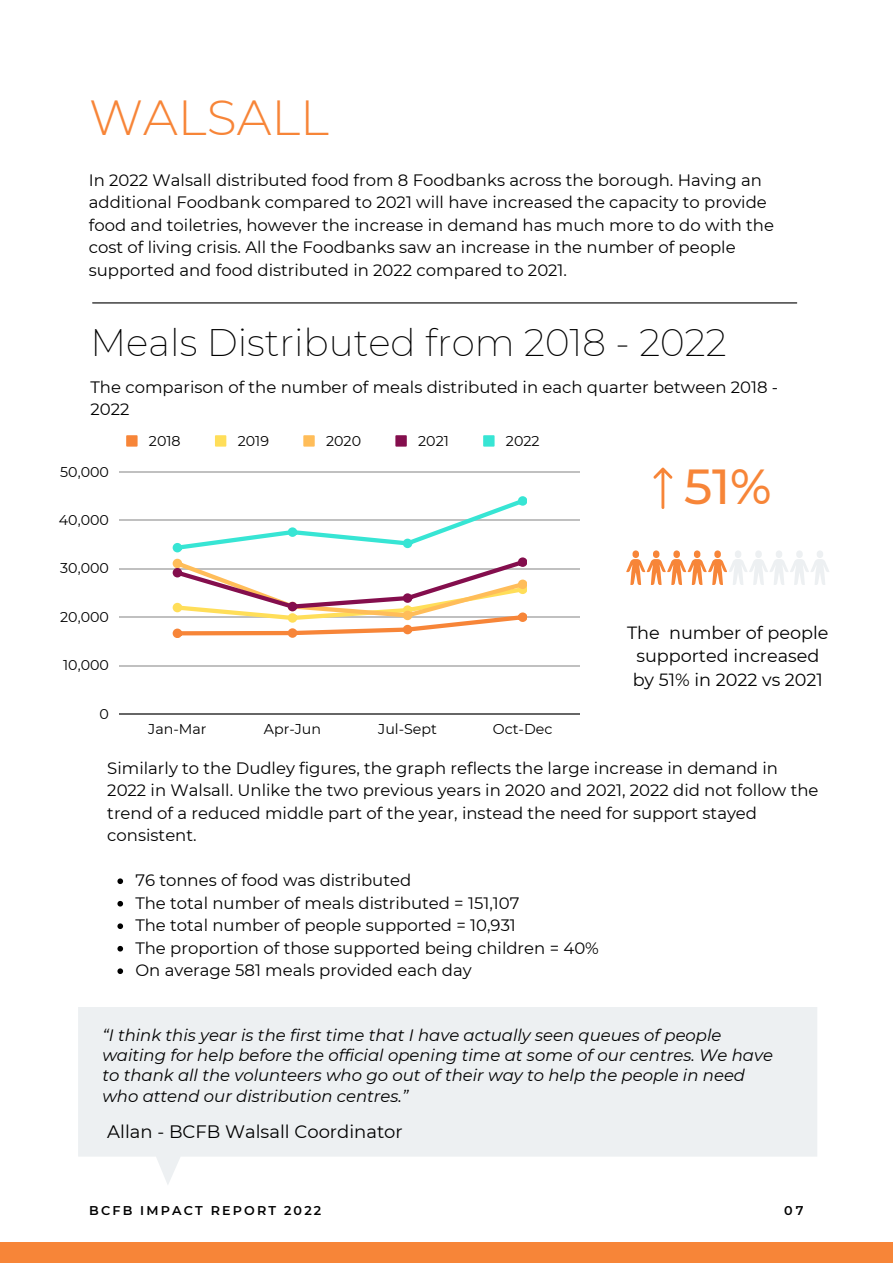
<style>
.page{position:relative;width:893px;height:1264px;background:#fff}
.page>*{position:absolute;margin:0;border:0;box-sizing:border-box;transform-origin:0 0}
.t1{font:300 49.2px "Montserrat";color:#f78538}
.t2{font:500 49.05px "Montserrat";color:#f78538}
.t3{font:200 37.5px "Montserrat";color:#000}
.t4{font:18px "Montserrat";color:#000}
.t5{font:17.7px/23.5px "Montserrat";color:#000;text-align:center}
.t6{font:16.5px/22.5px "Montserrat";color:#000}
.t7{font:italic 16.5px/20.2px "Montserrat";color:#000}
.t8{font:14.25px "Montserrat";color:#000}
.t9{font:600 12.75px "Montserrat";letter-spacing:.17em;color:#000}
</style>
<div class="page">
<div style="left:126px;top:435px;width:12px;height:11px;background:#f78538"></div>
<div style="left:215px;top:435px;width:11px;height:11px;background:#ffde59"></div>
<div style="left:303px;top:435px;width:12px;height:11px;background:#ffbd59"></div>
<div style="left:395px;top:435px;width:12px;height:11px;background:#840e4d"></div>
<div style="left:483px;top:435px;width:11px;height:11px;background:#37e5d4"></div>
<hr style="left:120px;top:471px;width:460px;height:1px;background:#000">
<hr style="left:120px;top:520px;width:460px;height:1px;background:#000">
<hr style="left:120px;top:568px;width:460px;height:1px;background:#000">
<hr style="left:120px;top:616px;width:460px;height:1px;background:#000">
<hr style="left:120px;top:665px;width:460px;height:1px;background:#000">
<hr style="left:120px;top:713px;width:460px;height:1px;background:#000">
<svg style="left:173px;top:496px;width:354px;height:141px"></svg>
<div style="left:0;top:1242px;width:892px;height:20px;background:#f78538"></div>
<hr style="left:93px;top:302px;width:703px;height:1px;background:#000">
<svg style="left:626px;top:550px;width:203px;height:35px"></svg>
<svg style="left:117px;top:878px;width:6px;height:6px"></svg>
<svg style="left:117px;top:900px;width:6px;height:6px"></svg>
<svg style="left:117px;top:923px;width:6px;height:6px"></svg>
<svg style="left:117px;top:945px;width:6px;height:6px"></svg>
<svg style="left:117px;top:968px;width:6px;height:6px"></svg>
<svg style="left:78px;top:1007px;width:739px;height:178px;fill:#edf0f2"></svg>
<svg style="left:653px;top:467px;width:19px;height:42px"></svg>
<h1 class="t1" style="left:89px;top:88px;width:241px">WALSALL</h1>
<p class="t6" style="left:89px;top:169px;width:686px">In 2022 Walsall distributed food from 8 Foodbanks across the borough. Having an additional Foodbank compared to 2021 will have increased the capacity to provide food and toiletries, however the increase in demand has much more to do with the cost of living crisis. All the Foodbanks saw an increase in the number of people supported and food distributed in 2022 compared to 2021.</p>
<h3 class="t3" style="left:90px;top:319px;width:637px">Meals Distributed from 2018 - 2022</h3>
<p class="t6" style="left:90px;top:375px;width:689px">The comparison of the number of meals distributed in each quarter between 2018 -<br>2022</p>
<p class="t8" style="left:60px;top:463px;width:50px">50,000</p>
<p class="t8" style="left:59px;top:511px;width:52px">40,000</p>
<p class="t8" style="left:60px;top:559px;width:50px">30,000</p>
<p class="t8" style="left:60px;top:608px;width:50px">20,000</p>
<p class="t8" style="left:63px;top:656px;width:47px">10,000</p>
<p class="t8" style="left:100px;top:705px;width:11px">0</p>
<p class="t8" style="left:149px;top:432px;width:33px">2018</p>
<p class="t8" style="left:238px;top:432px;width:33px">2019</p>
<p class="t8" style="left:326px;top:432px;width:36px">2020</p>
<p class="t8" style="left:418px;top:432px;width:32px">2021</p>
<p class="t8" style="left:506px;top:432px;width:35px">2022</p>
<p class="t8" style="left:148px;top:720px;width:60px">Jan-Mar</p>
<p class="t8" style="left:264px;top:720px;width:59px">Apr-Jun</p>
<p class="t8" style="left:378px;top:720px;width:60px">Jul-Sept</p>
<p class="t8" style="left:493px;top:720px;width:61px">Oct-Dec</p>
<h2 class="t2" style="left:684px;top:457px;width:89px">51%</h2>
<p class="t5" style="left:627px;top:620px;width:203px">The number of people supported increased by 51% in 2022 vs 2021</p>
<p class="t6" style="left:107px;top:756px;width:712px">Similarly to the Dudley figures, the graph reflects the large increase in demand in 2022 in Walsall. Unlike the two previous years in 2020 and 2021, 2022 did not follow the trend of a reduced middle part of the year, instead the need for support stayed consistent.</p>
<p class="t6" style="left:135px;top:869px;width:465px">76 tonnes of food was distributed<br>The total number of meals distributed = 151,107<br>The total number of people supported = 10,931<br>The proportion of those supported being children = 40% On average 581 meals provided each day</p>
<p class="t7" style="left:102px;top:1024px;width:672px">“I think this year is the first time that I have actually seen queues of people waiting for help before the official opening time at some of our centres. We have to thank all the volunteers who go out of their way to help the people in need who attend our distribution centres.”</p>
<p class="t4" style="left:107px;top:1120px;width:297px">Allan - BCFB Walsall Coordinator</p>
<p class="t9" style="left:89px;top:1202px;width:233px">BCFB IMPACT REPORT 2022</p>
<p class="t9" style="left:784px;top:1202px;width:21px">07</p>
</div>
